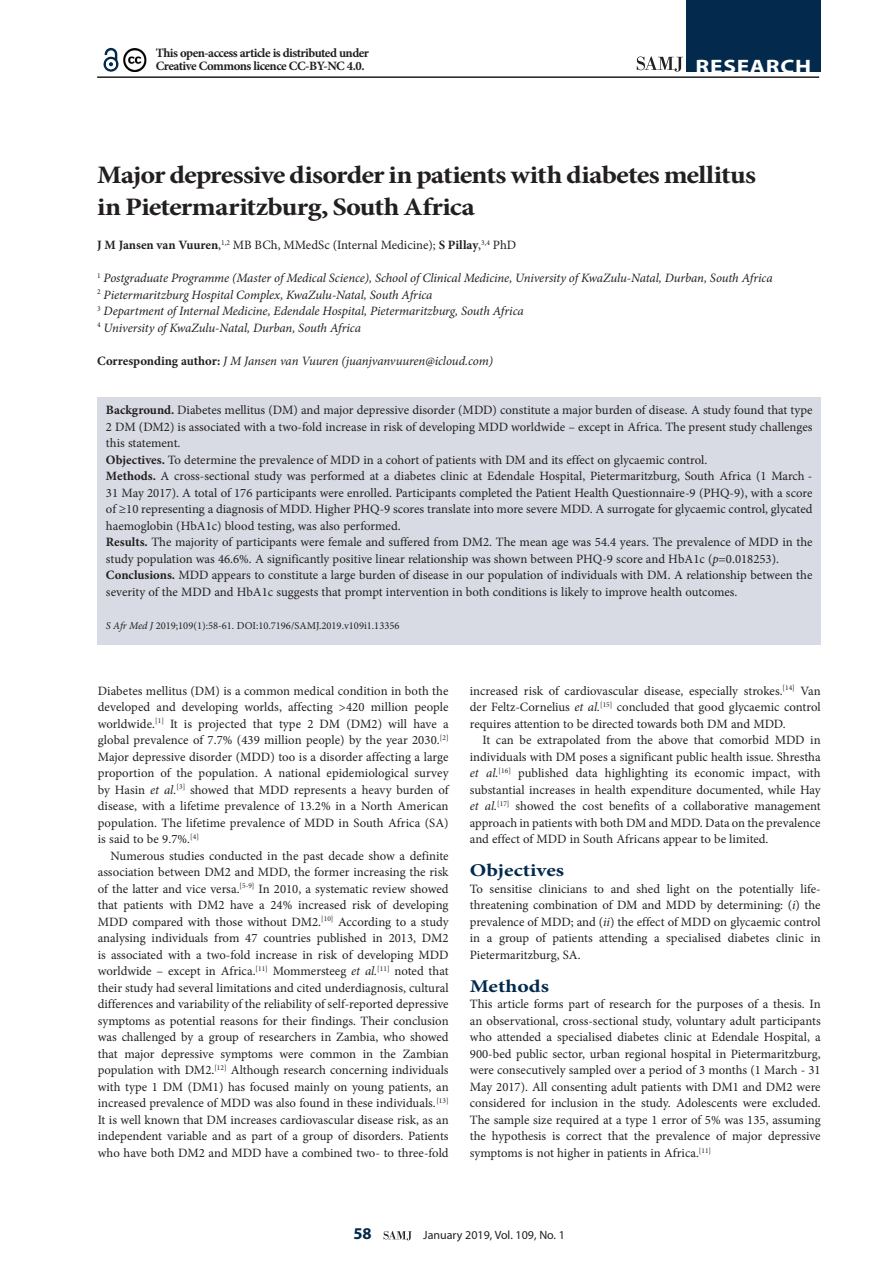
<style>
.page{position:relative;width:893px;height:1263px;background:#fff}
.page>*{position:absolute;margin:0;border:0;box-sizing:border-box;transform-origin:0 0}
.A_HEAD{font:700 condensed 25.5px/31.5px "Minion Pro";letter-spacing:-.025em;color:#231f20;scale:1.2 1}
.t1{font:700 19.5px "Myriad Pro";letter-spacing:.03em;color:#fff;scale:1.2 1}
.B_HEAD{font:700 18px "Minion Pro";color:#03294d;scale:1.2 1}
.t2{font:700 16.5px "Myriad Pro";color:#03294d}
.BODY_TEXT_1ST_PARAGR{font:12.75px/16.5px "Minion Pro";color:#231f20;text-align:justify}
.BODY_TEXT_INDENT{font:12.75px/16.5px "Minion Pro";letter-spacing:-.005em;color:#231f20;text-align:justify}
.AUTHORS_DETAILS{font:italic 12.75px "Minion Pro";letter-spacing:-.01em;color:#231f20}
.BODY_TEXT_1ST_PARAGR-2{font:700 12.75px/13.5px "Minion Pro";letter-spacing:-.04em;color:#231f20}
.AUTHORS_NAME{font:12.75px "Minion Pro";color:#231f20}
.CORRESPONDING_AUTHOR{font:italic 12.75px "Minion Pro";letter-spacing:-.01em;color:#231f20}
.t3{font:12px "Myriad Pro";color:#231f20}
.CITELINE{font:10.5px "Minion Pro";color:#231f20}
.s1{font-weight:700}
.s2{font-weight:700;font-style:normal}
.s3{font-style:italic}
</style>
<div class="page">
<svg style="left:384px;top:1231px;width:28px;height:9px"></svg>
<hr style="left:97px;top:76px;width:722px;height:2px;background:#231f20">
<div style="left:686px;top:0;width:135px;height:72px;background:#03294d"></div>
<svg style="left:637px;top:57px;width:46px;height:15px"></svg>
<svg style="left:103px;top:47px;width:16px;height:25px"></svg>
<img style="left:123px;top:48px;width:24px;height:23px">
<div style="left:97px;top:398px;width:724px;height:247px;background:#d8dbe4"></div>
<p class="BODY_TEXT_1ST_PARAGR-2" style="left:156px;top:46px;width:215px">This open-access article is distributed under<br>Creative Commons licence CC-BY-NC 4.0.</p>
<h2 class="t1" style="left:696px;top:54px;width:98px">RESEARCH</h2>
<h1 class="A_HEAD" style="left:97px;top:159px;width:551px">Major depressive disorder in patients with diabetes mellitus in Pietermaritzburg, South Africa</h1>
<p class="AUTHORS_NAME" style="left:97px;top:236px;width:421px"><span class="s1">J M Jansen van Vuuren</span>,<sup>1,2</sup> MB BCh, MMedSc (Internal Medicine); <span class="s1">S Pillay</span>,<sup>3,4</sup> PhD</p>
<p class="AUTHORS_DETAILS" style="left:97px;top:269px;width:677px"><sup>1</sup> Postgraduate Programme (Master of Medical Science), School of Clinical Medicine, University of KwaZulu-Natal, Durban, South Africa</p>
<p class="AUTHORS_DETAILS" style="left:97px;top:286px;width:337px"><sup>2</sup> Pietermaritzburg Hospital Complex, KwaZulu-Natal, South Africa</p>
<p class="AUTHORS_DETAILS" style="left:97px;top:302px;width:428px"><sup>3</sup> Department of Internal Medicine, Edendale Hospital, Pietermaritzburg, South Africa</p>
<p class="AUTHORS_DETAILS" style="left:97px;top:319px;width:265px"><sup>4</sup> University of KwaZulu-Natal, Durban, South Africa</p>
<p class="CORRESPONDING_AUTHOR" style="left:97px;top:352px;width:397px"><span class="s2">Corresponding author:</span> J M Jansen van Vuuren (juanjvanvuuren@icloud.com)</p>
<p class="BODY_TEXT_1ST_PARAGR" style="left:106px;top:402px;width:708px"><span class="s1">Background.</span> Diabetes mellitus (DM) and major depressive disorder (MDD) constitute a major burden of disease. A study found that type 2 DM (DM2) is associated with a two-fold increase in risk of developing MDD worldwide – except in Africa. The present study challenges this statement.</p>
<p class="BODY_TEXT_1ST_PARAGR" style="left:106px;top:451px;width:603px"><span class="s1">Objectives.</span> To determine the prevalence of MDD in a cohort of patients with DM and its effect on glycaemic control.</p>
<p class="BODY_TEXT_1ST_PARAGR" style="left:106px;top:468px;width:708px"><span class="s1">Methods.</span> A cross-sectional study was performed at a diabetes clinic at Edendale Hospital, Pietermaritzburg, South Africa (1 March - 31 May 2017). A total of 176 participants were enrolled. Participants completed the Patient Health Questionnaire-9 (PHQ-9), with a score of ≥10 representing a diagnosis of MDD. Higher PHQ-9 scores translate into more severe MDD. A surrogate for glycaemic control, glycated haemoglobin (HbA1c) blood testing, was also performed.</p>
<p class="BODY_TEXT_1ST_PARAGR" style="left:106px;top:534px;width:708px"><span class="s1">Results.</span> The majority of participants were female and suffered from DM2. The mean age was 54.4 years. The prevalence of MDD in the study population was 46.6%. A significantly positive linear relationship was shown between PHQ-9 score and HbA1c (<span class="s3">p</span>=0.018253).</p>
<p class="BODY_TEXT_1ST_PARAGR" style="left:106px;top:567px;width:708px"><span class="s1">Conclusions.</span> MDD appears to constitute a large burden of disease in our population of individuals with DM. A relationship between the severity of the MDD and HbA1c suggests that prompt intervention in both conditions is likely to improve health outcomes.</p>
<p class="CITELINE" style="left:106px;top:618px;width:295px"><span class="s3">S Afr Med J</span> 2019;109(1):58-61. DOI:10.7196/SAMJ.2019.v109i1.13356</p>
<p class="BODY_TEXT_1ST_PARAGR" style="left:98px;top:682px;width:352px">Diabetes mellitus (DM) is a common medical condition in both the developed and developing worlds, affecting &gt;420 million people worldwide.<sup>[1]</sup> It is projected that type 2 DM (DM2) will have a global prevalence of 7.7% (439 million people) by the year 2030.<sup>[2] </sup>Major depressive disorder (MDD) too is a disorder affecting a large proportion of the population. A national epidemiological survey by Hasin <span class="s3">et al.</span><sup>[3]</sup> showed that MDD represents a heavy burden of disease, with a lifetime prevalence of 13.2% in a North American population. The lifetime prevalence of MDD in South Africa (SA) is said to be 9.7%.<sup>[4]</sup></p>
<p class="BODY_TEXT_INDENT" style="left:98px;top:847px;width:352px;text-indent:13px">Numerous studies conducted in the past decade show a definite association between DM2 and MDD, the former increasing the risk of the latter and vice versa.<sup>[5-9]</sup> In 2010, a systematic review showed that patients with DM2 have a 24% increased risk of developing MDD compared with those without DM2.<sup>[10]</sup> According to a study analysing individuals from 47 countries published in 2013, DM2 is associated with a two-fold increase in risk of developing MDD worldwide – except in Africa.<sup>[11]</sup> Mommersteeg <span class="s3">et al.</span><sup>[11]</sup> noted that their study had several limitations and cited underdiagnosis, cultural differences and variability of the reliability of self-reported depressive symptoms as potential reasons for their findings. Their conclusion was challenged by a group of researchers in Zambia, who showed that major depressive symptoms were common in the Zambian population with DM2.<sup>[12]</sup> Although research concerning individuals with type 1 DM (DM1) has focused mainly on young patients, an increased prevalence of MDD was also found in these individuals.<sup>[13] </sup>It is well known that DM increases cardiovascular disease risk, as an independent variable and as part of a group of disorders. Patients who have both DM2 and MDD have a combined two- to three-fold</p>
<p class="BODY_TEXT_INDENT" style="left:470px;top:682px;width:352px">increased risk of cardiovascular disease, especially strokes.<sup>[14]</sup> Van der Feltz-Cornelius <span class="s3">et al.</span><sup>[15]</sup> concluded that good glycaemic control requires attention to be directed towards both DM and MDD.</p>
<p class="BODY_TEXT_INDENT" style="left:470px;top:732px;width:352px;text-indent:13px">It can be extrapolated from the above that comorbid MDD in individuals with DM poses a significant public health issue. Shrestha <span class="s3">et al.</span><sup>[16]</sup> published data highlighting its economic impact, with substantial increases in health expenditure documented, while Hay <span class="s3">et al.</span><sup>[17]</sup> showed the cost benefits of a collaborative management approach in patients with both DM and MDD. Data on the prevalence and effect of MDD in South Africans appear to be limited.</p>
<h2 class="B_HEAD" style="left:470px;top:858px;width:80px">Objectives</h2>
<p class="BODY_TEXT_1ST_PARAGR" style="left:470px;top:880px;width:352px">To sensitise clinicians to and shed light on the potentially life&shy;threatening combination of DM and MDD by determining: (<span class="s3">i</span>) the prevalence of MDD; and (<span class="s3">ii</span>) the effect of MDD on glycaemic control in a group of patients attending a specialised diabetes clinic in Pietermaritzburg, SA.</p>
<h2 class="B_HEAD" style="left:470px;top:973px;width:67px">Methods</h2>
<p class="BODY_TEXT_1ST_PARAGR" style="left:470px;top:996px;width:352px">This article forms part of research for the purposes of a thesis. In an observational, cross-sectional study, voluntary adult participants who attended a specialised diabetes clinic at Edendale Hospital, a 900-bed public sector, urban regional hospital in Pietermaritzburg, were consecutively sampled over a period of 3 months (1 March - 31<br>May 2017). All consenting adult patients with DM1 and DM2 were considered for inclusion in the study. Adolescents were excluded.<br>The sample size required at a type 1 error of 5% was 135, assuming the hypothesis is correct that the prevalence of major depressive symptoms is not higher in patients in Africa.<sup>[11]</sup></p>
<p class="t2" style="left:353px;top:1223px;width:20px">58</p>
<p class="t3" style="left:423px;top:1228px;width:143px">January 2019, Vol. 109, No. 1</p>
</div>
